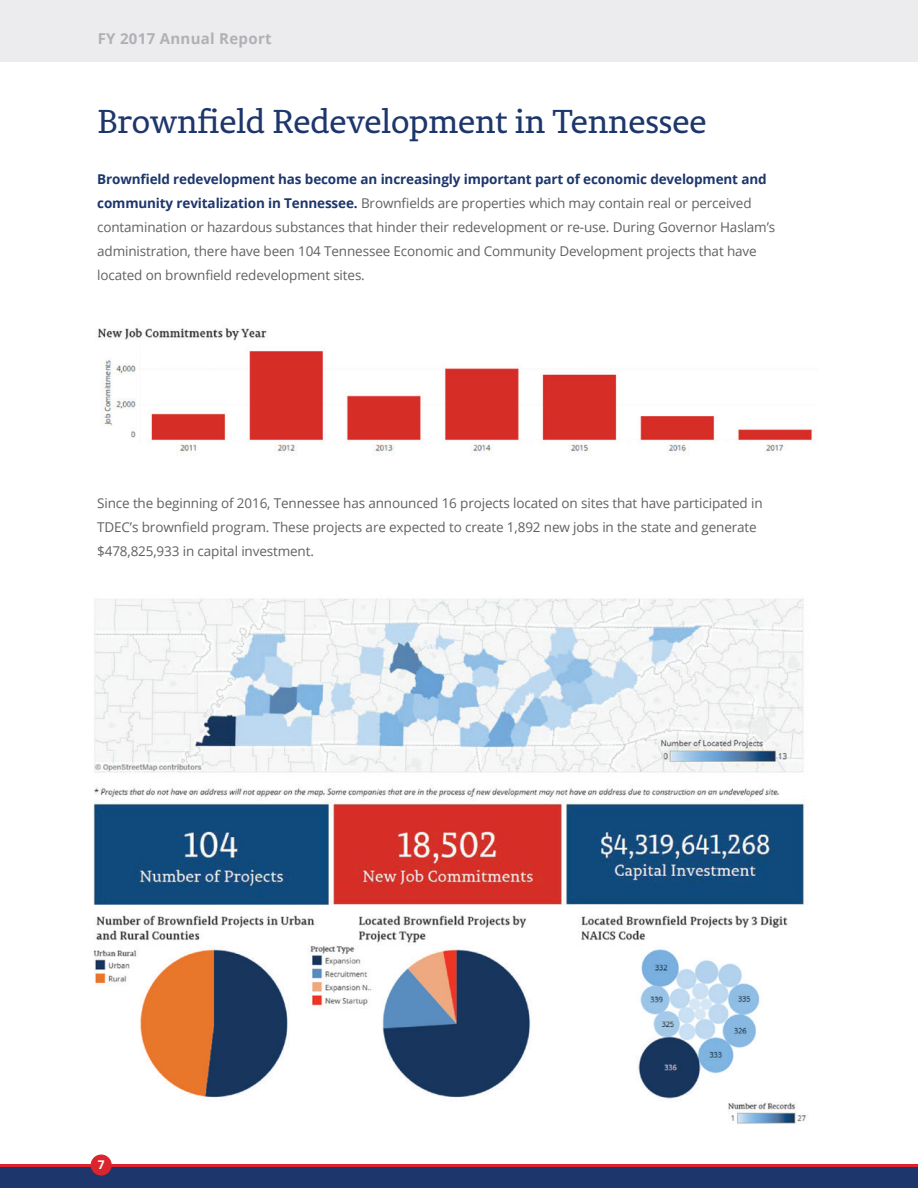
<style>
.page{position:relative;width:918px;height:1188px;background:#fff}
.page>*{position:absolute;margin:0;border:0;box-sizing:border-box;transform-origin:0 0}
.t1{font:33px "Permian Slab Serif Typeface";letter-spacing:-.02em;color:#1d366c}
.t2{font:700 15px "Open Sans";letter-spacing:.02em;color:#b0b1b5}
.t3{font:13.5px/24px "Open Sans";letter-spacing:-.01em;color:#616164}
.t4{font:700 12px "Open Sans";color:#fff}
.s1{font-weight:700;color:#1d366c}
</style>
<div class="page">
<div style="left:0;top:1165px;width:918px;height:23px;background:#1d366c"></div>
<hr style="left:0;top:1164px;width:918px;height:3px;background:#da252e">
<div style="left:0;top:0;width:918px;height:61px;background:#ececee"></div>
<img style="left:93px;top:598px;width:715px;height:526px">
<img style="left:97px;top:328px;width:716px;height:127px">
<div style="left:91px;top:1155px;width:21px;height:21px;background:#da252e;border-radius:50%"></div>
<p class="t2" style="left:98px;top:28px;width:175px">FY 2017 Annual Report</p>
<h1 class="t1" style="left:97px;top:95px;width:611px">Brownfield Redevelopment in Tennessee</h1>
<p class="t3" style="left:97px;top:167px;width:680px"><span class="s1">Brownfield redevelopment has become an increasingly important part of economic development and community revitalization in Tennessee.</span> Brownfields are properties which may contain real or perceived contamination or hazardous substances that hinder their redevelopment or re-use. During Governor Haslam’s administration, there have been 104 Tennessee Economic and Community Development projects that have located on brownfield redevelopment sites.</p>
<p class="t3" style="left:97px;top:491px;width:667px">Since the beginning of 2016, Tennessee has announced 16 projects located on sites that have participated in<br>TDEC’s brownfield program. These projects are expected to create 1,892 new jobs in the state and generate $478,825,933 in capital investment.</p>
<p class="t4" style="left:98px;top:1157px;width:8px">7</p>
</div>
